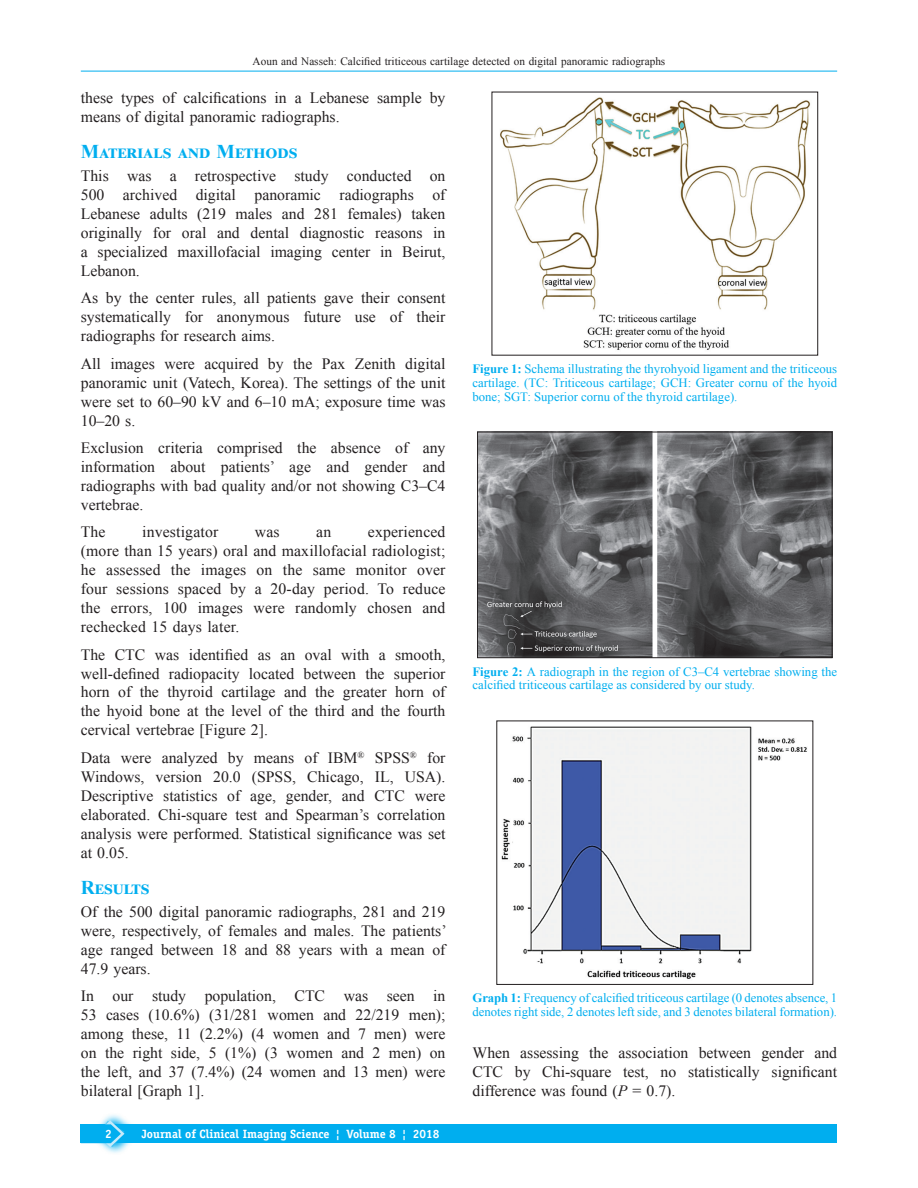
<style>
.page{position:relative;width:918px;height:1188px;background:#fff}
.page>*{position:absolute;margin:0;border:0;box-sizing:border-box;transform-origin:0 0}
.t1{font:700 19.5px "Times New Roman";letter-spacing:.025em;color:#00aeef}
.TX{font:15.75px/18.9px "Times New Roman";color:#231f20;text-align:justify}
.FGC{font:12.75px/13.6px "Times New Roman";color:#00aeef}
.AH{font:700 12px "Officina Serif";color:#fff}
.t2{font:11.25px "Times New Roman";color:#231f20}
.s1{font-weight:700}
.s2{font-style:italic}
</style>
<div class="page">
<hr style="left:81px;top:71px;width:756px;height:1px;background:#00aeef">
<div style="left:81px;top:1124px;width:756px;height:19px;background:#00aeef"></div>
<svg style="left:103px;top:1114px;width:28px;height:39px"></svg>
<svg style="left:81px;top:1120px;width:44px;height:27px"></svg>
<img style="left:500px;top:97px;width:311px;height:253px">
<img style="left:479px;top:434px;width:351px;height:222px">
<div style="left:477px;top:432px;width:355px;height:226px;border:1px solid #231f20"></div>
<img style="left:501px;top:726px;width:306px;height:253px">
<p class="t2" style="left:253px;top:53px;width:414px">Aoun and Nasseh: Calcified triticeous cartilage detected on digital panoramic radiographs</p>
<p class="TX" style="left:81px;top:88px;width:366px">these types of calcifications in a Lebanese sample by means of digital panoramic radiographs.</p>
<h1 class="t1" style="left:81px;top:137px;width:218px">Materials and Methods</h1>
<p class="TX" style="left:81px;top:166px;width:366px">This was a retrospective study conducted on 500 archived digital panoramic radiographs of Lebanese adults (219 males and 281 females) taken originally for oral and dental diagnostic reasons in a specialized maxillofacial imaging center in Beirut, Lebanon.</p>
<p class="TX" style="left:81px;top:288px;width:366px">As by the center rules, all patients gave their consent systematically for anonymous future use of their radiographs for research aims.</p>
<p class="TX" style="left:81px;top:353px;width:366px">All images were acquired by the Pax Zenith digital panoramic unit (Vatech, Korea). The settings of the unit were set to 60–90 kV and 6–10 mA; exposure time was 10–20 s.</p>
<p class="TX" style="left:81px;top:438px;width:366px">Exclusion criteria comprised the absence of any information about patients’ age and gender and radiographs with bad quality and/or not showing C3–C4 vertebrae.</p>
<p class="TX" style="left:81px;top:522px;width:26px">The</p>
<p class="TX" style="left:142px;top:522px;width:78px">investigator</p>
<p class="TX" style="left:255px;top:522px;width:26px">was</p>
<p class="TX" style="left:316px;top:522px;width:17px">an</p>
<p class="TX" style="left:81px;top:522px;width:366px;text-indent:287px">experienced (more than 15 years) oral and maxillofacial radiologist; he assessed the images on the same monitor over four sessions spaced by a 20‑day period. To reduce the errors, 100 images were randomly chosen and rechecked 15 days later.</p>
<p class="TX" style="left:81px;top:644px;width:366px">The CTC was identified as an oval with a smooth, well‑defined radiopacity located between the superior horn of the thyroid cartilage and the greater horn of the hyoid bone at the level of the third and the fourth cervical vertebrae [Figure 2].</p>
<p class="TX" style="left:81px;top:748px;width:366px">Data were analyzed by means of IBM<sup>®</sup> SPSS<sup>®</sup> for Windows, version 20.0 (SPSS, Chicago, IL, USA).<br>Descriptive statistics of age, gender, and CTC were elaborated. Chi‑square test and Spearman’s correlation analysis were performed. Statistical significance was set at 0.05.</p>
<h1 class="t1" style="left:81px;top:873px;width:70px">Results</h1>
<p class="TX" style="left:81px;top:902px;width:367px">Of the 500 digital panoramic radiographs, 281 and 219 were, respectively, of females and males. The patients’ age ranged between 18 and 88 years with a mean of 47.9 years.</p>
<p class="TX" style="left:81px;top:986px;width:366px">In our study population, CTC was seen in 53 cases (10.6%) (31/281 women and 22/219 men); among these, 11 (2.2%) (4 women and 7 men) were on the right side, 5 (1%) (3 women and 2 men) on the left, and 37 (7.4%) (24 women and 13 men) were bilateral [Graph 1].</p>
<p class="AH" style="left:105px;top:1126px;width:8px">2</p>
<p class="AH" style="left:142px;top:1127px;width:299px">Journal of Clinical Imaging Science ¦ Volume 8 ¦ 2018</p>
<p class="FGC" style="left:472px;top:362px;width:366px;text-align:justify"><span class="s1">Figure 1:</span> Schema illustrating the thyrohyoid ligament and the triticeous cartilage. (TC: Triticeous cartilage; GCH: Greater cornu of the hyoid bone; SGT: Superior cornu of the thyroid cartilage).</p>
<p class="FGC" style="left:472px;top:664px;width:366px"><span class="s1">Figure 2:</span> A radiograph in the region of C3–C4 vertebrae showing the calcified triticeous cartilage as considered by our study.</p>
<p class="FGC" style="left:472px;top:991px;width:366px"><span class="s1">Graph 1:</span> Frequency of calcified triticeous cartilage (0 denotes absence, 1 denotes right side, 2 denotes left side, and 3 denotes bilateral formation).</p>
<p class="TX" style="left:472px;top:1043px;width:366px">When assessing the association between gender and CTC by Chi‑square test, no statistically significant difference was found (<span class="s2">P</span> = 0.7).</p>
</div>
